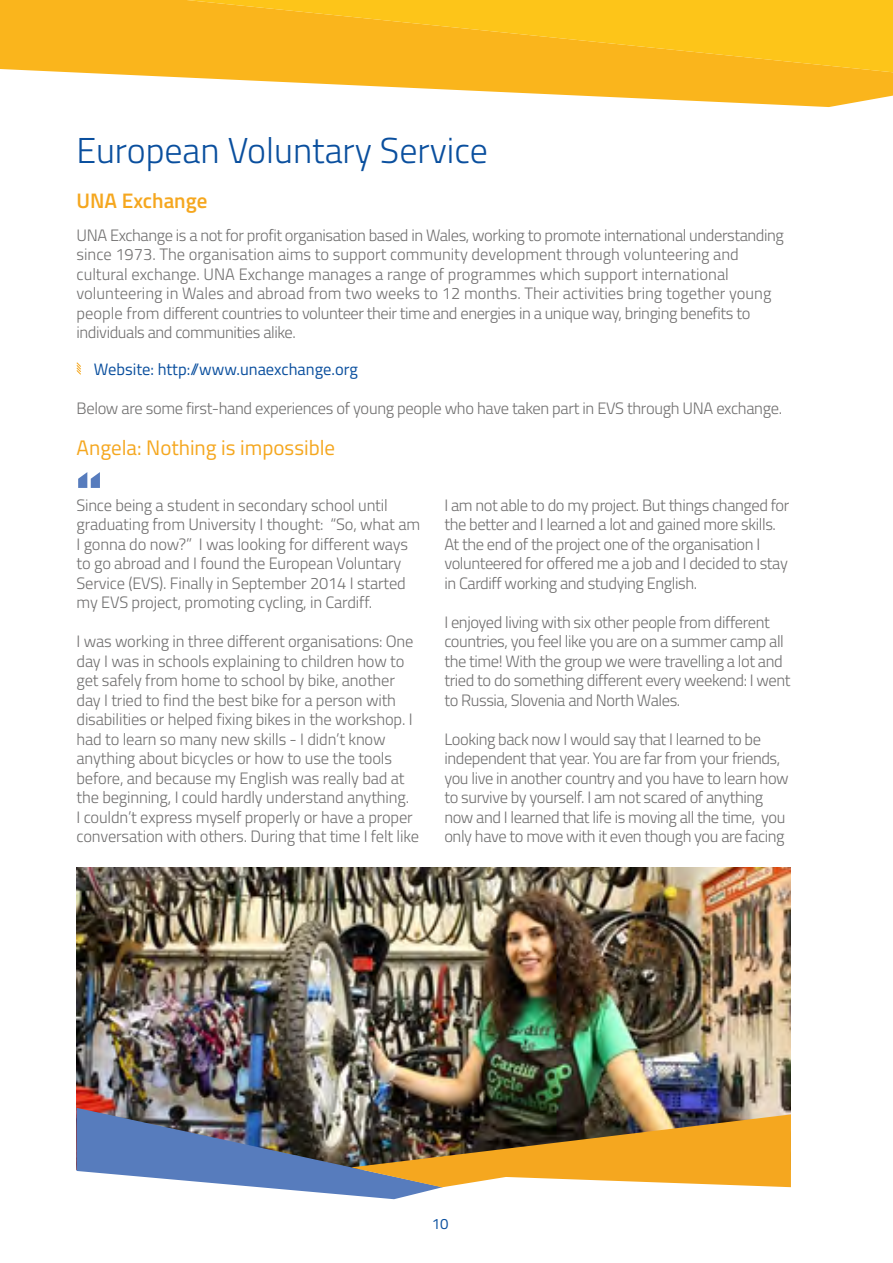
<style>
.page{position:relative;width:893px;height:1263px;background:#fff}
.page>*{position:absolute;margin:0;border:0;box-sizing:border-box;transform-origin:0 0}
.t1{font:90px "DIN Engschrift LT";color:#577cbd}
.t2{font:300 36px "Titillium";color:#0a4f9e}
.t3{font:21px "Titillium";color:#f5a71f}
.t4{font:600 21px "Titillium";color:#f5a71f}
.t5{font:300 16.5px/19.5px "Titillium";letter-spacing:-.02em;color:#706f6f}
.t6{font:16.5px "Titillium";color:#0a4f9e}
.t7{font:15px "Titillium";color:#0a4f9e}
</style>
<div class="page">
<svg style="left:676px;top:100px;width:192px;height:7px"></svg>
<svg style="left:0;top:0;width:893px;height:100px;background:#fbc236"></svg>
<svg style="left:76px;top:362px;width:5px;height:13px"></svg>
<img style="left:77px;top:867px;width:714px;height:241px">
<img style="left:77px;top:1108px;width:714px;height:91px">
<h2 class="t2" style="left:77px;top:124px;width:413px">European Voluntary Service</h2>
<p class="t4" style="left:77px;top:185px;width:132px">UNA Exchange</p>
<p class="t5" style="left:77px;top:224px;width:709px">UNA Exchange is a not for profit organisation based in Wales, working to promote international understanding since 1973. The organisation aims to support community development through volunteering and cultural exchange. UNA Exchange manages a range of programmes which support international volunteering in Wales and abroad from two weeks to 12 months. Their activities bring together young people from different countries to volunteer their time and energies in a unique way, bringing benefits to individuals and communities alike.</p>
<p class="t6" style="left:94px;top:357px;width:266px">Website: http://www.unaexchange.org</p>
<p class="t5" style="left:77px;top:397px;width:707px">Below are some first-hand experiences of young people who have taken part in EVS through UNA exchange.</p>
<p class="t3" style="left:77px;top:432px;width:260px">Angela: Nothing is impossible</p>
<h1 class="t1" style="left:77px;top:452px;width:27px">“</h1>
<p class="t5" style="left:77px;top:494px;width:345px">Since being a student in secondary school until graduating from University I thought: “So, what am I gonna do now?” I was looking for different ways to go abroad and I found the European Voluntary Service (EVS). Finally in September 2014 I started my EVS project, promoting cycling, in Cardiff.</p>
<p class="t5" style="left:77px;top:631px;width:344px">I was working in three different organisations: One day I was in schools explaining to children how to get safely from home to school by bike, another day I tried to find the best bike for a person with disabilities or helped fixing bikes in the workshop. I had to learn so many new skills - I didn’t know anything about bicycles or how to use the tools before, and because my English was really bad at the beginning, I could hardly understand anything.<br>I couldn’t express myself properly or have a proper conversation with others. During that time I felt like</p>
<p class="t5" style="left:444px;top:494px;width:347px">I am not able to do my project. But things changed for the better and I learned a lot and gained more skills.<br>At the end of the project one of the organisation I volunteered for offered me a job and I decided to stay in Cardiff working and studying English.</p>
<p class="t5" style="left:444px;top:611px;width:348px">I enjoyed living with six other people from different countries, you feel like you are on a summer camp all the time! With the group we were travelling a lot and tried to do something different every weekend: I went to Russia, Slovenia and North Wales.</p>
<p class="t5" style="left:444px;top:728px;width:346px">Looking back now I would say that I learned to be independent that year. You are far from your friends, you live in another country and you have to learn how to survive by yourself. I am not scared of anything now and I learned that life is moving all the time, you only have to move with it even though you are facing</p>
<p class="t7" style="left:432px;top:1213px;width:18px">10</p>
</div>
